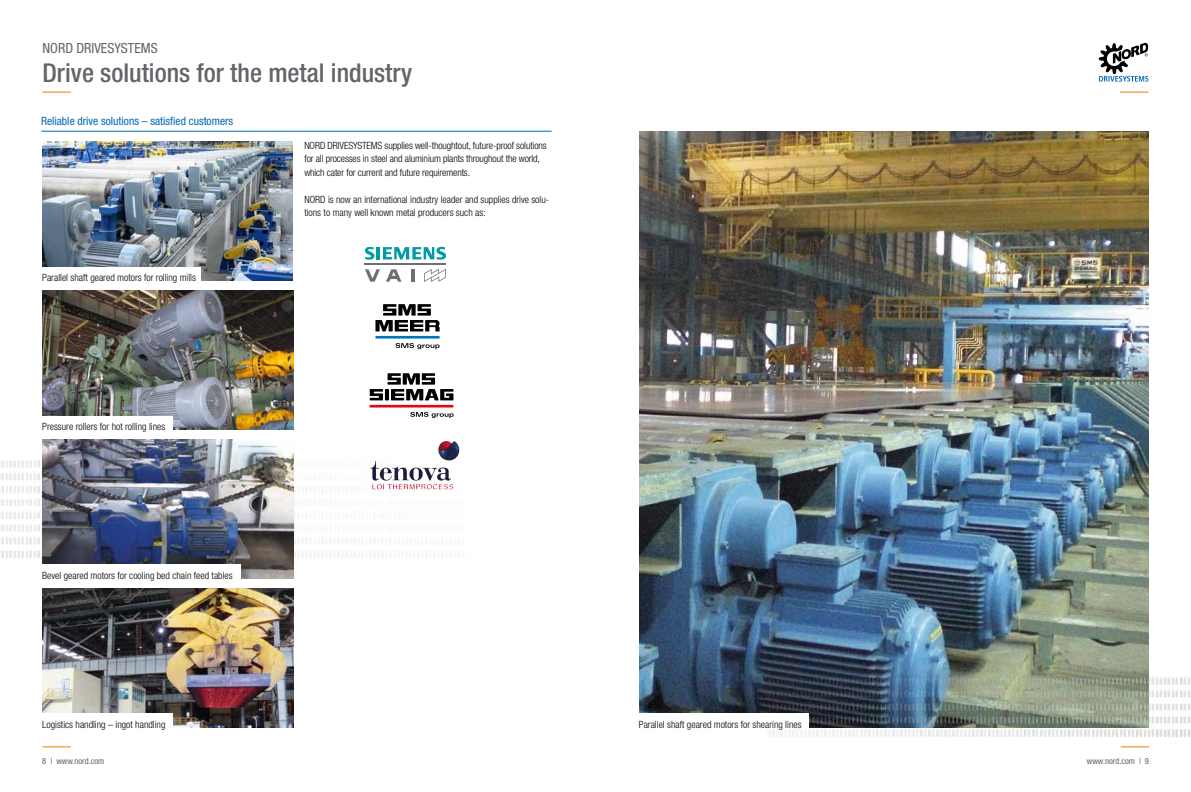
<style>
.page{position:relative;width:1191px;height:792px;background:#fff}
.page>*{position:absolute;margin:0;border:0;box-sizing:border-box;transform-origin:0 0}
.t1{font:500 condensed 26px "Helvetica Neue LT Std";color:#63656a}
.t2{font:condensed 14px "Helvetica Neue LT Std";color:#63656a}
.t3{font:condensed 11.5px "Helvetica Neue LT Std";color:#0069b4}
.t4{font:300 condensed 10px/13.5px "Helvetica Neue LT Std";color:#000}
.t5{font:condensed 8.5px "Helvetica Neue LT Std";color:#63656a}
</style>
<div class="page">
<svg style="left:43px;top:746px;width:28px;height:1px"></svg>
<svg style="left:43px;top:92px;width:28px;height:1px"></svg>
<svg style="left:1120px;top:92px;width:28px;height:1px"></svg>
<svg style="left:1098px;top:43px;width:50px;height:39px"></svg>
<svg style="left:1120px;top:746px;width:29px;height:1px"></svg>
<img style="left:1px;top:459px;width:453px;height:100px">
<hr style="left:41px;top:131px;width:510px;height:1px;background:#0069b4">
<img style="left:43px;top:588px;width:250px;height:139px">
<img style="left:43px;top:439px;width:250px;height:139px">
<img style="left:43px;top:291px;width:250px;height:139px">
<img style="left:43px;top:142px;width:249px;height:139px">
<div style="left:42px;top:267px;width:159px;height:14px;background:#fff"></div>
<div style="left:42px;top:416px;width:131px;height:14px;background:#fff"></div>
<div style="left:42px;top:565px;width:199px;height:14px;background:#fff"></div>
<div style="left:42px;top:714px;width:131px;height:14px;background:#fff"></div>
<img style="left:639px;top:131px;width:509px;height:582px">
<img style="left:766px;top:676px;width:425px;height:62px">
<svg style="left:365px;top:247px;width:9px;height:13px"></svg>
<hr style="left:376px;top:247px;width:4px;height:12px;background:#009ba4">
<svg style="left:383px;top:247px;width:63px;height:13px"></svg>
<hr style="left:365px;top:264px;width:81px;height:1px;background:#706f6f">
<svg style="left:386px;top:269px;width:15px;height:13px"></svg>
<svg style="left:365px;top:269px;width:15px;height:13px"></svg>
<svg style="left:411px;top:269px;width:3px;height:13px"></svg>
<svg style="left:424px;top:269px;width:22px;height:13px"></svg>
<svg style="left:395px;top:343px;width:44px;height:6px"></svg>
<hr style="left:375px;top:336px;width:64px;height:3px;background:#0075bf">
<svg style="left:375px;top:304px;width:64px;height:27px"></svg>
<svg style="left:410px;top:412px;width:43px;height:6px"></svg>
<hr style="left:369px;top:405px;width:84px;height:3px;background:#e30613">
<svg style="left:370px;top:373px;width:83px;height:27px"></svg>
<hr style="left:385px;top:389px;width:4px;height:11px;background:#000">
<img style="left:438px;top:441px;width:8px;height:14px">
<div style="left:639px;top:714px;width:170px;height:14px;background:#fff"></div>
<h2 class="t2" style="left:43px;top:40px;width:117px">NORD DRIVESYSTEMS</h2>
<h1 class="t1" style="left:43px;top:57px;width:371px">Drive solutions for the metal industry</h1>
<p class="t3" style="left:41px;top:114px;width:194px">Reliable drive solutions – satisfied customers</p>
<p class="t4" style="left:42px;top:271px;width:155px">Parallel shaft geared motors for rolling mills</p>
<p class="t4" style="left:42px;top:420px;width:125px">Pressure rollers for hot rolling lines</p>
<p class="t4" style="left:42px;top:569px;width:192px">Bevel geared motors for cooling bed chain feed tables</p>
<p class="t4" style="left:42px;top:717px;width:125px">Logistics handling – ingot handling</p>
<p class="t4" style="left:304px;top:139px;width:244px">NORD DRIVESYSTEMS supplies well-thoughtout, future-proof solutions for all processes in steel and aluminium plants throughout the world, which cater for current and future requirements.</p>
<p class="t4" style="left:304px;top:193px;width:246px">NORD is now an international industry leader and supplies drive solu&shy;tions to many well known metal producers such as:</p>
<p class="t4" style="left:639px;top:718px;width:164px">Parallel shaft geared motors for shearing lines</p>
<p class="t5" style="left:42px;top:756px;width:64px">8 | www.nord.com</p>
<p class="t5" style="left:1087px;top:756px;width:64px">www.nord.com | 9</p>
</div>
